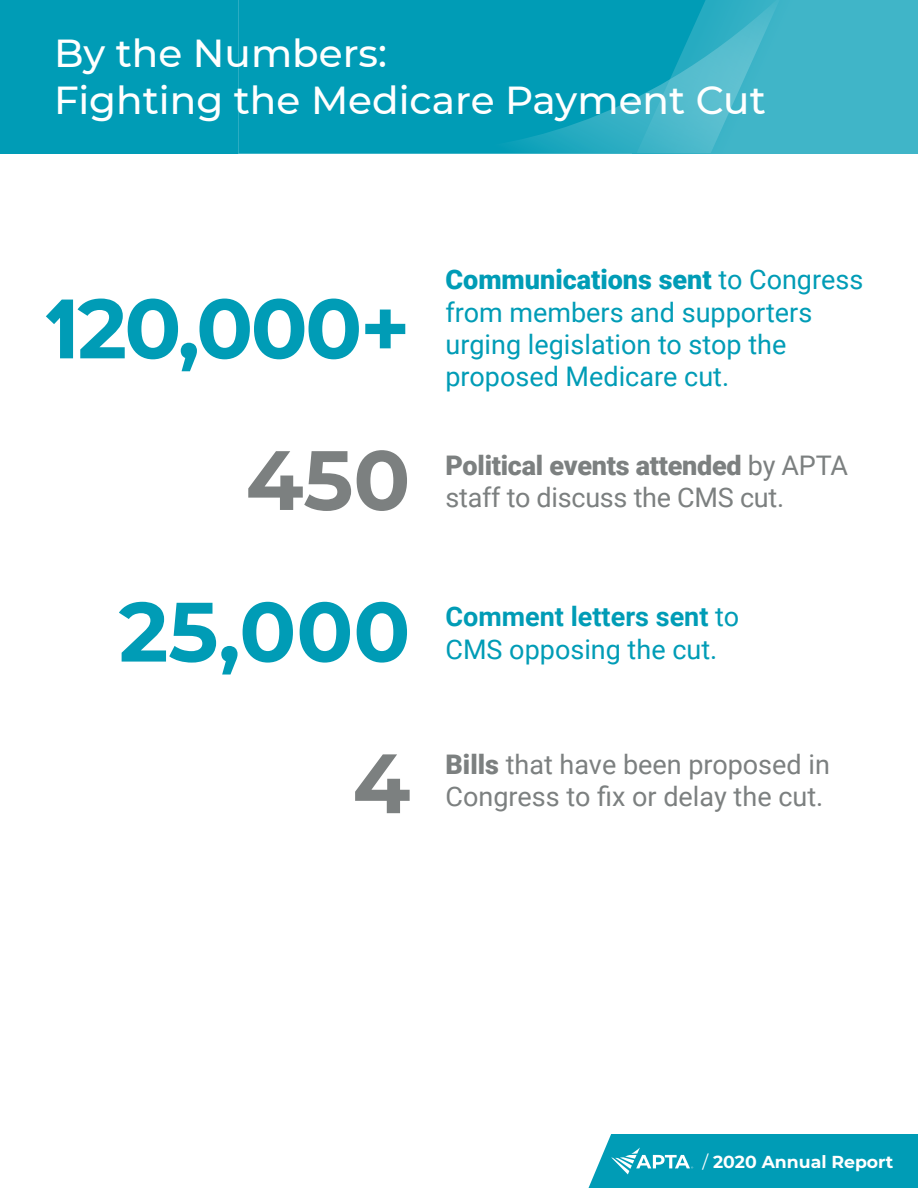
<style>
.page{position:relative;width:918px;height:1188px;background:#fff}
.page>*{position:absolute;margin:0;border:0;box-sizing:border-box;transform-origin:0 0}
.t1{font:700 84px "APTA Sans";letter-spacing:-.03em;color:#009cb6}
.t2{font:700 84px "APTA Sans";color:#7c8080}
.t3{font:500 39px/46.8px "APTA Sans";color:#fff}
.t4{font:27px/32.4px "Roboto";color:#009cb6}
.t5{font:27px "Roboto";color:#7c8080}
.t6{font:900 27px "Roboto";letter-spacing:-.01em;color:#7c8080}
.t7{font:700 27px "Roboto";color:#009cb6}
.t8{font:700 17.25px "APTA Sans";color:#fff}
.s1{font-weight:900}
.s2{font-weight:400}
</style>
<div class="page">
<svg style="left:589px;top:1134px;width:329px;height:54px;background:#0fa2ba"></svg>
<div style="left:0;top:0;width:918px;height:153px;background:#009cb6"></div>
<div style="left:239px;top:0;width:679px;height:153px;background:#40b5c8"></div>
<div style="left:239px;top:0;width:183px;height:153px;background:#009cb6"></div>
<svg style="left:422px;top:0;width:351px;height:153px"></svg>
<h2 class="t3" style="left:54px;top:29px;width:713px">By the Numbers:<br>Fighting the Medicare Payment Cut</h2>
<h1 class="t1" style="left:44px;top:268px;width:367px">120,000+</h1>
<h1 class="t2" style="left:246px;top:420px;width:166px">450</h1>
<h1 class="t1" style="left:119px;top:571px;width:293px">25,000</h1>
<h1 class="t2" style="left:353px;top:723px;width:59px">4</h1>
<p class="t4" style="left:446px;top:262px;width:419px"><span class="s1">Communications sent</span> to Congress from members and supporters urging legislation to stop the proposed Medicare cut.</p>
<p class="t6" style="left:446px;top:446px;width:404px">Political events attended <span class="s2">by APTA</span></p>
<p class="t5" style="left:446px;top:479px;width:340px">staff to discuss the CMS cut.</p>
<p class="t7" style="left:446px;top:598px;width:295px">Comment letters sent <span class="s2">to</span></p>
<p class="t4" style="left:445px;top:632px;width:273px">CMS opposing the cut.</p>
<p class="t5" style="left:446px;top:746px;width:386px"><span class="s1">Bills</span> that have been proposed in</p>
<p class="t5" style="left:446px;top:778px;width:379px">Congress to fix or delay the cut.</p>
<p class="t8" style="left:702px;top:1150px;width:193px"><span class="s2">/</span> 2020 Annual Report</p>
</div>
